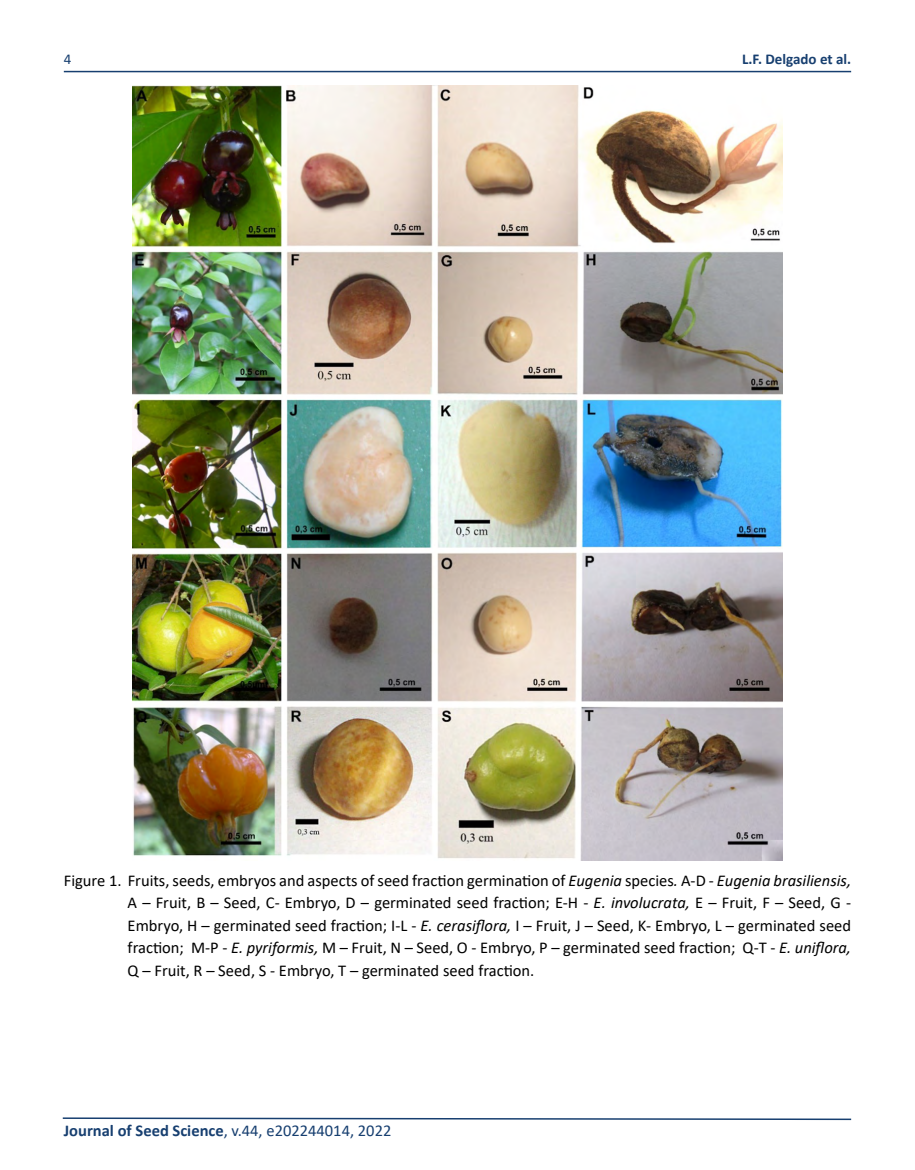
<style>
.page{position:relative;width:915px;height:1170px;background:#fff}
.page>*{position:absolute;margin:0;border:0;box-sizing:border-box;transform-origin:0 0}
.t1{font:16.5px/22.5px "Calibri";color:#000;text-align:justify}
.t2{font:16.5px "Calibri";color:#173f70}
.t3{font:700 15px "Calibri";color:#173f70}
.t4{font:15px "Calibri";color:#173f70}
.s1{font-style:italic}
.s2{font-weight:700}
</style>
<div class="page">
<img style="left:132px;top:85px;width:650px;height:775px">
<svg style="left:62px;top:1117px;width:790px;height:3px"></svg>
<hr style="left:64px;top:71px;width:786px;height:1px;background:#173f70">
<p class="t4" style="left:64px;top:48px;width:9px">4</p>
<p class="t3" style="left:741px;top:48px;width:111px">L.F. Delgado et al.</p>
<p class="t1" style="left:128px;top:868px;width:724px;text-indent:-64px">Figure 1. Fruits, seeds, embryos and aspects of seed fraction germination of <span class="s1">Eugenia</span> species<span class="s1">.</span> A-D - <span class="s1">Eugenia brasiliensis, </span>A – Fruit, B – Seed, C- Embryo, D – germinated seed fraction; E-H - <span class="s1">E. involucrata,</span> E – Fruit, F – Seed, G - Embryo, H – germinated seed fraction; I-L - <span class="s1">E. cerasiflora,</span> I – Fruit, J – Seed, K- Embryo, L – germinated seed fraction; M-P - <span class="s1">E. pyriformis,</span> M – Fruit, N – Seed, O - Embryo, P – germinated seed fraction; Q-T - <span class="s1">E. uniflora, </span>Q – Fruit, R – Seed, S - Embryo, T – germinated seed fraction.</p>
<p class="t2" style="left:64px;top:1118px;width:329px"><span class="s2">Journal of Seed Science</span>, v.44, e202244014, 2022</p>
</div>
